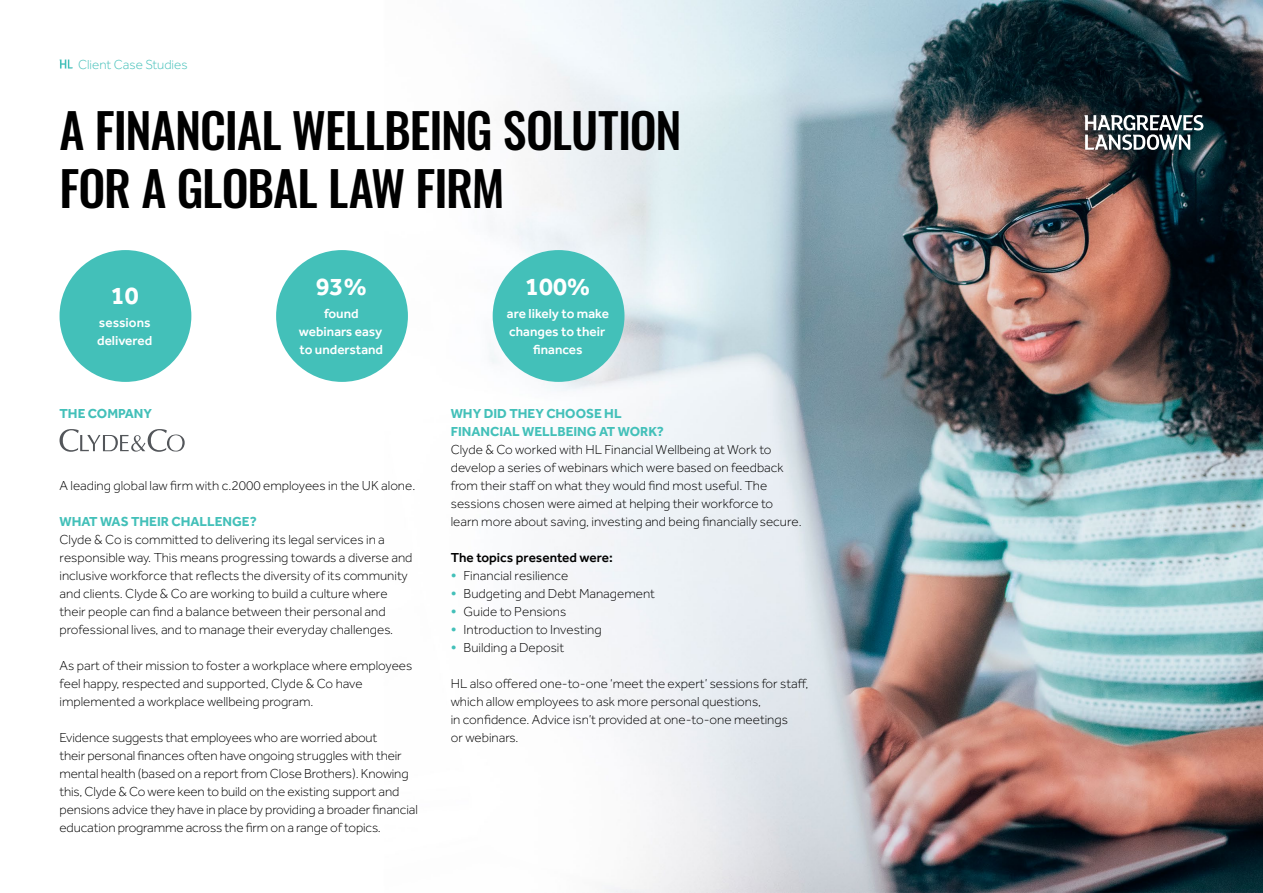
<style>
.page{position:relative;width:1263px;height:893px;background:#fff}
.page>*{position:absolute;margin:0;border:0;box-sizing:border-box;transform-origin:0 0}
.t1{font:500 48px/57.6px "Oswald";letter-spacing:-.02em;color:#000}
.t2{font:700 25.5px "Effra";color:#fff}
.t3{font:300 13.5px/18px "Effra";color:#000}
.t4{font:500 13.5px/18px "Effra";color:#fff;text-align:center}
.t5{font:700 13.5px/18px "Effra";color:#43c0b9}
.t6{font:500 13.5px "Effra";color:#000}
.t7{font:300 13.5px "Effra";color:#43c0b9}
.s1{font-weight:700;color:#43c0b9}
</style>
<div class="page">
<img style="left:59px;top:0;width:1204px;height:893px">
<svg style="left:1084px;top:115px;width:119px;height:35px"></svg>
<svg style="left:60px;top:60px;width:13px;height:9px"></svg>
<div style="left:60px;top:250px;width:131px;height:132px;background:#43c0b9;border-radius:50%"></div>
<div style="left:276px;top:250px;width:132px;height:132px;background:#43c0b9;border-radius:50%"></div>
<div style="left:493px;top:250px;width:131px;height:132px;background:#43c0b9;border-radius:50%"></div>
<svg style="left:60px;top:429px;width:125px;height:23px"></svg>
<p class="t7" style="left:78px;top:56px;width:111px">Client Case Studies</p>
<h1 class="t1" style="left:60px;top:105px;width:624px">A FINANCIAL WELLBEING SOLUTION<br>FOR A GLOBAL LAW FIRM</h1>
<h2 class="t2" style="left:111px;top:280px;width:29px">10</h2>
<p class="t4" style="left:97px;top:313px;width:57px;text-align:left">sessions delivered</p>
<p class="t5" style="left:60px;top:404px;width:94px">THE COMPANY</p>
<h2 class="t2" style="left:316px;top:271px;width:53px">93%</h2>
<p class="t4" style="left:299px;top:304px;width:86px">found webinars easy to understand</p>
<p class="t3" style="left:60px;top:477px;width:357px">A leading global law firm with c.2000 employees in the UK alone.</p>
<p class="t5" style="left:60px;top:512px;width:199px">WHAT WAS THEIR CHALLENGE?</p>
<p class="t3" style="left:60px;top:531px;width:354px">Clyde &amp; Co is committed to delivering its legal services in a responsible way. This means progressing towards a diverse and inclusive workforce that reflects the diversity of its community and clients. Clyde &amp; Co are working to build a culture where their people can find a balance between their personal and professional lives, and to manage their everyday challenges.</p>
<p class="t3" style="left:60px;top:657px;width:354px">As part of their mission to foster a workplace where employees feel happy, respected and supported, Clyde &amp; Co have implemented a workplace wellbeing program.</p>
<p class="t3" style="left:60px;top:729px;width:360px">Evidence suggests that employees who are worried about<br>their personal finances often have ongoing struggles with their mental health (based on a report from Close Brothers). Knowing this, Clyde &amp; Co were keen to build on the existing support and pensions advice they have in place by providing a broader financial education programme across the firm on a range of topics.</p>
<h2 class="t2" style="left:525px;top:271px;width:67px">100%</h2>
<p class="t4" style="left:507px;top:304px;width:104px">are likely to make changes to their finances</p>
<p class="t5" style="left:451px;top:404px;width:215px">WHY DID THEY CHOOSE HL<br>FINANCIAL WELLBEING AT WORK?</p>
<p class="t3" style="left:451px;top:441px;width:353px">Clyde &amp; Co worked with HL Financial Wellbeing at Work to develop a series of webinars which were based on feedback from their staff on what they would find most useful. The sessions chosen were aimed at helping their workforce to learn more about saving, investing and being financially secure.</p>
<p class="t6" style="left:451px;top:550px;width:164px">The topics presented were:</p>
<p class="t3" style="left:451px;top:567px;width:119px"><span class="s1">•</span> Financial resilience</p>
<p class="t3" style="left:451px;top:585px;width:206px"><span class="s1">•</span> Budgeting and Debt Management</p>
<p class="t3" style="left:451px;top:603px;width:117px"><span class="s1">•</span> Guide to Pensions</p>
<p class="t3" style="left:451px;top:621px;width:152px"><span class="s1">•</span> Introduction to Investing</p>
<p class="t3" style="left:451px;top:639px;width:115px"><span class="s1">•</span> Building a Deposit</p>
<p class="t3" style="left:451px;top:675px;width:359px">HL also offered one-to-one ‘meet the expert’ sessions for staff, which allow employees to ask more personal questions,<br>in confidence. Advice isn’t provided at one-to-one meetings<br>or webinars.</p>
</div>
